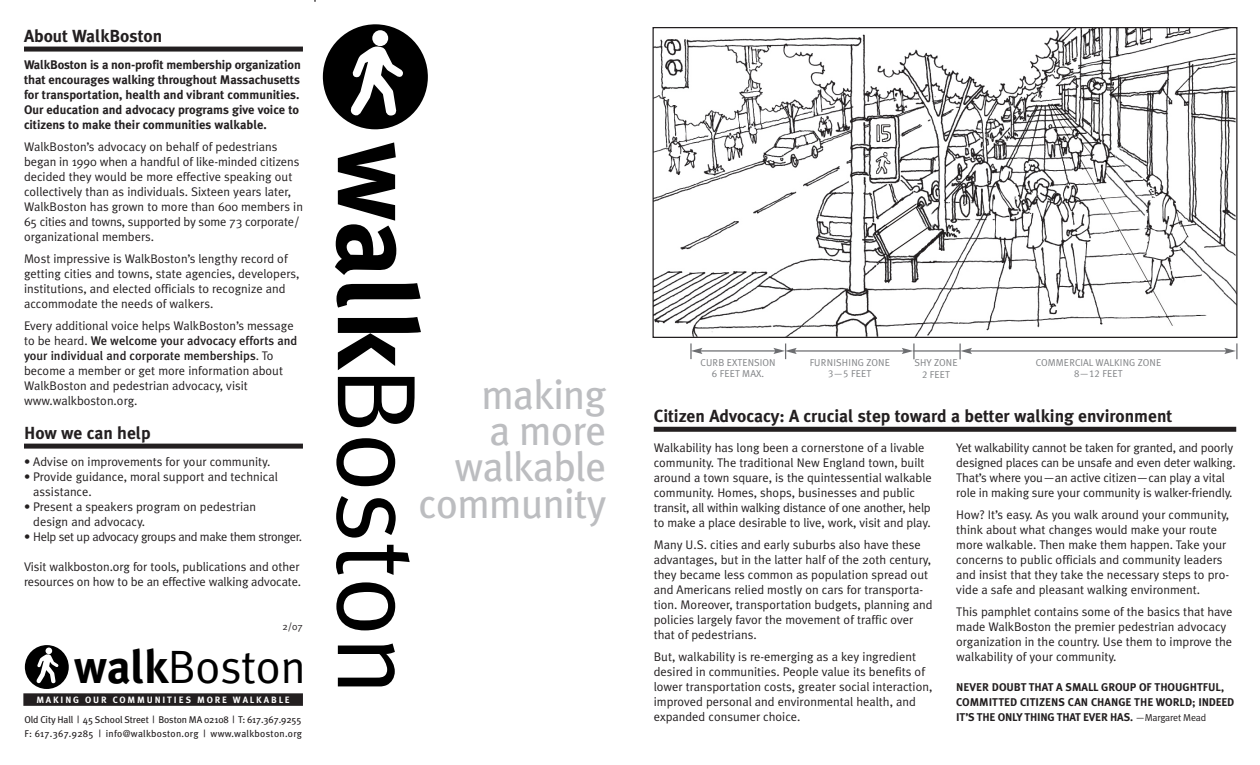
<style>
.page{position:relative;width:1260px;height:765px;background:#fff}
.page>*{position:absolute;margin:0;border:0;box-sizing:border-box;transform-origin:0 0}
.t1{font:46.75px "Meta Plus Normal";letter-spacing:-.01em;color:#000}
.t2{font:41.25px/36.2px "Meta Plus";letter-spacing:-.015em;color:#bcbdc0;text-align:right}
.t3{font:700 17.5px "Meta Plus";color:#231f20}
.t4{font:12.5px/15px "Meta Plus Normal";color:#231f20}
.t5{font:700 12.5px/15px "Meta Plus";color:#231f20}
.t6{font:500 12.5px/15px "Meta Plus";color:#231f20}
.t7{font:12.5px "Meta Plus Normal";letter-spacing:-.025em;color:#231f20}
.t8{font:700 11.25px/15px "Meta Plus";color:#231f20}
.t9{font:700 11.25px "Meta Plus";letter-spacing:-.02em;color:#231f20}
.t10{font:10px/11.2px "Meta Plus Normal Caps";letter-spacing:.01em;color:#808285;text-align:center}
.t11{font:10px "Meta Plus Normal";letter-spacing:.01em;color:#808285}
.t12{font:10px "Meta Plus Normal";color:#231f20}
.t13{font:9.75px "Meta Plus";letter-spacing:-.01em;color:#231f20}
.t14{font:9.75px "Meta Plus";letter-spacing:.025em;color:#231f20}
.t15{font:9.25px "Meta Plus Bold Caps";letter-spacing:.205em;color:#fff}
.s1{font-family:"Meta Plus Normal";font-weight:400}
.s2{font-family:"Meta Plus";font-weight:700}
.s3{font-family:"Meta Plus Normal";font-weight:400;font-size:10px}
</style>
<div class="page">
<hr style="left:314px;top:0;width:2px;height:765px;background:#231f20">
<svg style="left:322px;top:24px;width:106px;height:106px"></svg>
<svg style="left:335px;top:142px;width:61px;height:133px"></svg>
<svg style="left:337px;top:283px;width:84px;height:25px"></svg>
<svg style="left:338px;top:317px;width:83px;height:53px"></svg>
<svg style="left:338px;top:377px;width:77px;height:50px"></svg>
<svg style="left:336px;top:438px;width:59px;height:48px"></svg>
<svg style="left:336px;top:496px;width:60px;height:42px"></svg>
<svg style="left:336px;top:545px;width:74px;height:30px"></svg>
<svg style="left:336px;top:582px;width:59px;height:48px"></svg>
<svg style="left:338px;top:643px;width:57px;height:43px"></svg>
<div style="left:24px;top:47px;width:279px;height:5px;background:#231f20"></div>
<div style="left:24px;top:444px;width:279px;height:5px;background:#231f20"></div>
<hr style="left:795px;top:350px;width:109px;height:2px;background:#6c6d70">
<svg style="left:902px;top:344px;width:13px;height:15px"></svg>
<hr style="left:970px;top:350px;width:257px;height:2px;background:#6c6d70">
<img style="left:654px;top:29px;width:582px;height:307px">
<div style="left:654px;top:427px;width:582px;height:5px;background:#231f20"></div>
<svg style="left:25px;top:645px;width:44px;height:44px"></svg>
<div style="left:23px;top:693px;width:280px;height:13px;background:#231f20"></div>
<hr style="left:314px;top:2px;width:2px;height:763px;background:#fff">
<hr style="left:700px;top:350px;width:76px;height:2px;background:#6c6d70">
<svg style="left:773px;top:344px;width:24px;height:15px"></svg>
<svg style="left:690px;top:343px;width:12px;height:16px"></svg>
<svg style="left:959px;top:344px;width:13px;height:15px"></svg>
<hr style="left:913px;top:350px;width:47px;height:2px;background:#6c6d70">
<svg style="left:1224px;top:343px;width:14px;height:16px"></svg>
<h3 class="t3" style="left:24px;top:26px;width:140px">About WalkBoston</h3>
<p class="t5" style="left:24px;top:57px;width:278px">WalkBoston is a non-profit membership organization that encourages walking throughout Massachusetts for transportation, health and vibrant communities.<br>Our education and advocacy programs give voice to citizens to make their communities walkable.</p>
<p class="t4" style="left:24px;top:139px;width:280px">WalkBoston’s advocacy on behalf of pedestrians began in 1990 when a handful of like-minded citizens decided they would be more effective speaking out collectively than as individuals. Sixteen years later, WalkBoston has grown to more than 600 members in 65 cities and towns, supported by some 73 corporate/ organizational members.</p>
<p class="t4" style="left:24px;top:251px;width:277px">Most impressive is WalkBoston’s lengthy record of getting cities and towns, state agencies, developers, institutions, and elected officials to recognize and accommodate the needs of walkers.</p>
<p class="t4" style="left:24px;top:318px;width:271px">Every additional voice helps WalkBoston’s message</p>
<p class="t6" style="left:24px;top:333px;width:275px"><span class="s1">to be heard.</span> We welcome your advocacy efforts and your individual and corporate memberships<span class="s1">. To</span></p>
<p class="t4" style="left:24px;top:363px;width:261px">become a member or get more information about<br>WalkBoston and pedestrian advocacy, visit www.walkboston.org.</p>
<h3 class="t3" style="left:24px;top:423px;width:128px">How we can help</h3>
<p class="t4" style="left:24px;top:454px;width:248px">• Advise on improvements for your community.</p>
<p class="t4" style="left:33px;top:469px;width:246px;text-indent:-9px">• Provide guidance, moral support and technical assistance.</p>
<p class="t4" style="left:33px;top:499px;width:224px;text-indent:-9px">• Present a speakers program on pedestrian design and advocacy.</p>
<p class="t7" style="left:24px;top:529px;width:280px">• Help set up advocacy groups and make them stronger.</p>
<p class="t4" style="left:24px;top:559px;width:279px">Visit walkboston.org for tools, publications and other resources on how to be an effective walking advocate.</p>
<p class="t10" style="left:1036px;top:357px;width:127px">COMMERCIAL WALKING ZONE<br>8—12 FEET</p>
<p class="t11" style="left:701px;top:357px;width:76px">CURB EXTENSION</p>
<p class="t10" style="left:712px;top:368px;width:54px">6 FEET MAX.</p>
<p class="t10" style="left:914px;top:356px;width:45px;line-height:12.5px">SHY ZONE<br>2 FEET</p>
<p class="t11" style="left:810px;top:357px;width:82px">FURNISHING ZONE</p>
<p class="t10" style="left:828px;top:368px;width:45px">3—5 FEET</p>
<h3 class="t3" style="left:654px;top:406px;width:520px">Citizen Advocacy: A crucial step toward a better walking environment</h3>
<p class="t4" style="left:654px;top:440px;width:280px">Walkability has long been a cornerstone of a livable community. The traditional New England town, built around a town square, is the quintessential walkable community. Homes, shops, businesses and public transit, all within walking distance of one another, help to make a place desirable to live, work, visit and play.</p>
<p class="t4" style="left:654px;top:537px;width:280px">Many U.S. cities and early suburbs also have these advantages, but in the latter half of the 2oth century, they became less common as population spread out and Americans relied mostly on cars for transporta&shy;tion. Moreover, transportation budgets, planning and policies largely favor the movement of traffic over that of pedestrians.</p>
<p class="t4" style="left:654px;top:649px;width:280px">But, walkability is re-emerging as a key ingredient desired in communities. People value its benefits of lower transportation costs, greater social interaction, improved personal and environmental health, and expanded consumer choice.</p>
<h2 class="t2" style="left:419px;top:376px;width:189px">making<br>a more walkable community</h2>
<p class="t4" style="left:956px;top:440px;width:281px">Yet walkability cannot be taken for granted, and poorly designed places can be unsafe and even deter walking.<br>That’s where you—an active citizen—can play a vital role in making sure your community is walker-friendly.</p>
<p class="t4" style="left:956px;top:507px;width:274px">How? It’s easy. As you walk around your community, think about what changes would make your route more walkable. Then make them happen. Take your concerns to public officials and community leaders and insist that they take the necessary steps to pro&shy;vide a safe and pleasant walking environment.</p>
<p class="t4" style="left:956px;top:604px;width:278px">This pamphlet contains some of the basics that have made WalkBoston the premier pedestrian advocacy organization in the country. Use them to improve the walkability of your community.</p>
<p class="t8" style="left:956px;top:679px;width:280px">NEVER DOUBT THAT A SMALL GROUP OF THOUGHTFUL,<br>COMMITTED CITIZENS CAN CHANGE THE WORLD; INDEED</p>
<p class="t12" style="left:282px;top:621px;width:22px">2/07</p>
<h1 class="t1" style="left:74px;top:639px;width:233px"><span class="s2">walk</span>Boston</h1>
<p class="t15" style="left:36px;top:694px;width:255px">MAKING OUR COMMUNITIES MORE WALKABLE</p>
<p class="t13" style="left:24px;top:714px;width:279px">Old City Hall | 45 School Street | Boston MA 02108 | T: 617.367.9255</p>
<p class="t9" style="left:956px;top:710px;width:251px">IT’S THE ONLY THING THAT EVER HAS. <span class="s3">—Margaret Mead</span></p>
<p class="t14" style="left:24px;top:728px;width:279px">F: 617.367.9285 | info@walkboston.org | www.walkboston.org</p>
</div>
